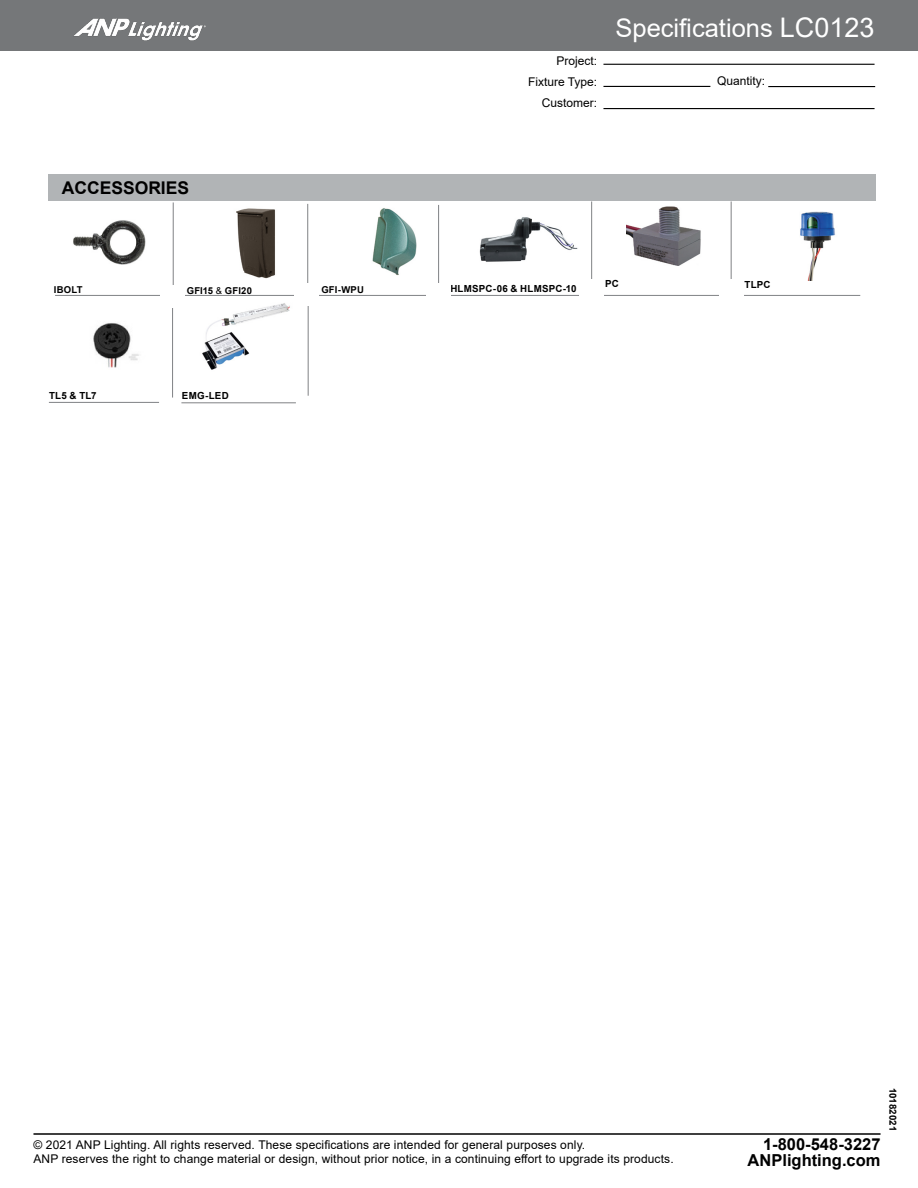
<style>
.page{position:relative;width:918px;height:1188px;background:#fff}
.page>*{position:absolute;margin:0;border:0;box-sizing:border-box;transform-origin:0 0}
.t1{font:25.5px "Arial";color:#fff}
.t2{font:700 17.55px "Arial";color:#000}
.t3{font:700 16.5px/16.5px "Arial";color:#000;text-align:right}
.t4{font:12px/21px "Arial";letter-spacing:.01em;color:#000;text-align:right}
.t5{font:700 9.75px "Arial";letter-spacing:.015em;color:#000}
.t6{font:700 9.45px "Arial";letter-spacing:.02em;color:#000}
.s1{font-weight:400}
.s2{font-size:27px}
</style>
<div class="page">
<div style="left:0;top:0;width:918px;height:51px;background:#757779"></div>
<hr style="left:603px;top:64px;width:272px;height:1px;background:#000">
<hr style="left:603px;top:86px;width:107px;height:1px;background:#000">
<hr style="left:603px;top:108px;width:272px;height:1px;background:#000">
<hr style="left:768px;top:86px;width:107px;height:1px;background:#000">
<hr style="left:33px;top:1133px;width:848px;height:2px;background:#000">
<img style="left:74px;top:18px;width:132px;height:23px">
<hr style="left:49px;top:402px;width:110px;height:1px;background:#808285">
<hr style="left:172px;top:304px;width:1px;height:94px;background:#808285">
<hr style="left:308px;top:302px;width:1px;height:94px;background:#808285">
<hr style="left:181px;top:403px;width:115px;height:1px;background:#808285">
<img style="left:626px;top:206px;width:75px;height:60px">
<img style="left:479px;top:217px;width:99px;height:45px">
<img style="left:800px;top:211px;width:36px;height:70px">
<img style="left:93px;top:323px;width:46px;height:45px">
<div style="left:49px;top:175px;width:827px;height:26px;background:#b1b4b6"></div>
<hr style="left:173px;top:202px;width:1px;height:92px;background:#808285">
<hr style="left:307px;top:204px;width:1px;height:91px;background:#808285">
<hr style="left:438px;top:205px;width:1px;height:91px;background:#808285">
<hr style="left:591px;top:201px;width:1px;height:92px;background:#808285">
<img style="left:236px;top:208px;width:39px;height:71px">
<img style="left:73px;top:220px;width:73px;height:45px">
<img style="left:372px;top:208px;width:45px;height:68px">
<hr style="left:55px;top:295px;width:805px;height:1px;background:#808285">
<div style="left:160px;top:285px;width:25px;height:22px;background:#fff"></div>
<div style="left:426px;top:283px;width:25px;height:23px;background:#fff"></div>
<div style="left:579px;top:279px;width:25px;height:23px;background:#fff"></div>
<div style="left:295px;top:284px;width:24px;height:22px;background:#fff"></div>
<img style="left:202px;top:303px;width:88px;height:67px">
<hr style="left:731px;top:201px;width:1px;height:92px;background:#808285">
<div style="left:719px;top:279px;width:24px;height:23px;background:#fff"></div>
<h2 class="t2" style="left:62px;top:176px;width:129px">ACCESSORIES</h2>
<p class="t6" style="left:54px;top:283px;width:30px">IBOLT</p>
<p class="t6" style="left:187px;top:284px;width:67px">GFI15 <span class="s1">&amp;</span> GFI20</p>
<p class="t6" style="left:321px;top:283px;width:44px">GFI-WPU</p>
<p class="t5" style="left:49px;top:389px;width:49px">TL5 &amp; TL7</p>
<p class="t5" style="left:182px;top:389px;width:48px">EMG-LED</p>
<p class="t4" style="left:528px;top:50px;width:71px">Project:<br>Fixture Type:<br>Customer:</p>
<h1 class="t1" style="left:616px;top:10px;width:260px">Specifications <span class="s2">LC0123</span></h1>
<p class="t4" style="left:717px;top:70px;width:50px">Quantity:</p>
<p class="t5" style="left:450px;top:281px;width:128px">HLMSPC-06 &amp; HLMSPC-10</p>
<p class="t5" style="left:605px;top:277px;width:15px">PC</p>
<p class="t5" style="left:745px;top:278px;width:27px">TLPC</p>
<p class="t4" style="left:33px;top:1138px;width:642px;line-height:13.5px;text-align:left">© 2021 ANP Lighting. All rights reserved. These specifications are intended for general purposes only.<br>ANP reserves the right to change material or design, without prior notice, in a continuing effort to upgrade its products.</p>
<h3 class="t3" style="left:748px;top:1136px;width:134px">1-800-548-3227<br>ANPlighting.com</h3>
<p class="t5" style="left:900px;top:1088px;width:45px;rotate:90deg">10182021</p>
</div>
